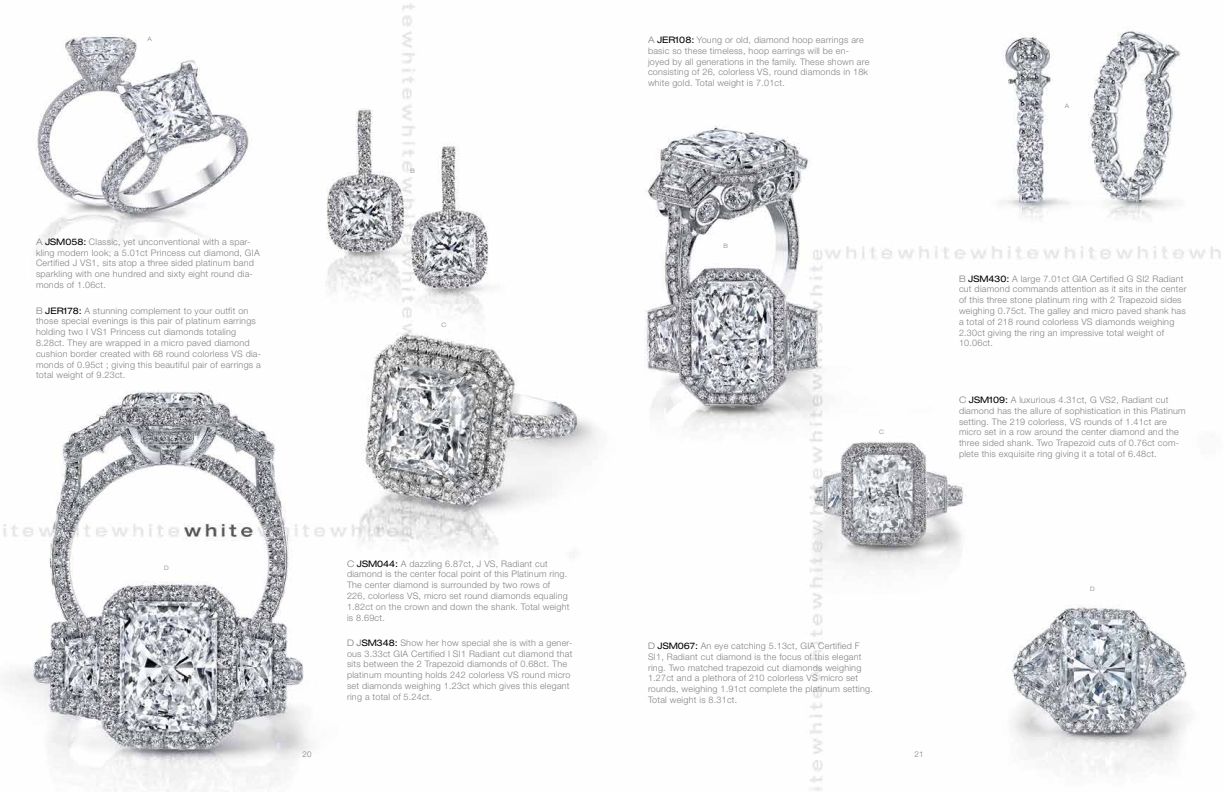
<style>
.page{position:relative;width:1224px;height:792px;background:#fff}
.page>*{position:absolute;margin:0;border:0;box-sizing:border-box;transform-origin:0 0}
.t1{font:300 9px/10.8px "Helvetica Neue";letter-spacing:.025em;color:#808285}
.t2{font:300 8px "Helvetica Neue";color:#808285}
.t3{font:300 expanded 6px "Helvetica Neue";color:#808285}
.s1{font-stretch:expanded}
.s2{font-weight:400;font-stretch:expanded;color:#000}
.s3{font-weight:400;font-stretch:expanded}
</style>
<div class="page">
<img style="left:3px;top:4px;width:1218px;height:788px">
<p class="t3" style="left:148px;top:35px;width:6px">A</p>
<p class="t1" style="left:648px;top:34px;width:223px"><span class="s1">A</span> <span class="s2">JER108:</span> Young or old, diamond hoop earrings are basic so these timeless, hoop earrings will be en&shy;joyed by all generations in the family. These shown are consisting of 26, colorless VS, round diamonds in 18k white gold. Total weight is 7.01ct.</p>
<p class="t3" style="left:1065px;top:102px;width:6px">A</p>
<p class="t3" style="left:410px;top:167px;width:6px">B</p>
<p class="t1" style="left:36px;top:236px;width:225px"><span class="s1">A</span> <span class="s2">JSM058:</span> Classic, yet unconventional with a spar&shy;kling modern look; a 5.01ct Princess cut diamond, GIA Certified J VS1, sits atop a three sided platinum band sparkling with one hundred and sixty eight round dia&shy;monds of 1.06ct.</p>
<p class="t1" style="left:36px;top:305px;width:227px"><span class="s1">B</span> <span class="s2">JER178:</span> A stunning complement to your outfit on those special evenings is this pair of platinum earrings holding two I VS1 Princess cut diamonds totaling 8.28ct. They are wrapped in a micro paved diamond cushion border created with 68 round colorless VS dia&shy;monds of 0.95ct ; giving this beautiful pair of earrings a total weight of 9.23ct.</p>
<p class="t3" style="left:441px;top:321px;width:6px">C</p>
<p class="t3" style="left:724px;top:242px;width:6px">B</p>
<p class="t1" style="left:959px;top:273px;width:229px"><span class="s1">B</span> <span class="s2">JSM430:</span> A large 7.01ct GIA Certified G SI2 Radiant cut diamond commands attention as it sits in the center of this three stone platinum ring with 2 Trapezoid sides weighing 0.75ct. The galley and micro paved shank has a total of 218 round colorless VS diamonds weighing 2.30ct giving the ring an impressive total weight of 10.06ct.</p>
<p class="t3" style="left:879px;top:429px;width:6px">C</p>
<p class="t1" style="left:959px;top:394px;width:228px"><span class="s1">C</span> <span class="s2">JSM109:</span> A luxurious 4.31ct, G VS2, Radiant cut diamond has the allure of sophistication in this Platinum setting. The 219 colorless, VS rounds of 1.41ct are micro set in a row around the center diamond and the three sided shank. Two Trapezoid cuts of 0.76ct com&shy;plete this exquisite ring giving it a total of 6.48ct.</p>
<p class="t3" style="left:164px;top:564px;width:6px">D</p>
<p class="t1" style="left:347px;top:558px;width:224px"><span class="s1">C</span> <span class="s2">JSM044:</span> A dazzling 6.87ct, J VS, Radiant cut diamond is the center focal point of this Platinum ring.<br>The center diamond is surrounded by two rows of 226, colorless VS, micro set round diamonds equaling 1.82ct on the crown and down the shank. Total weight is 8.69ct.</p>
<p class="t1" style="left:347px;top:637px;width:227px"><span class="s1">D</span> <span class="s3">J</span><span class="s2">SM348:</span> Show her how special she is with a gener&shy;ous 3.33ct GIA Certified I SI1 Radiant cut diamond that sits between the 2 Trapezoid diamonds of 0.68ct. The platinum mounting holds 242 colorless VS round micro set diamonds weighing 1.23ct which gives this elegant ring a total of 5.24ct.</p>
<p class="t1" style="left:648px;top:640px;width:226px"><span class="s1">D</span> <span class="s2">JSM067:</span> An eye catching 5.13ct, GIA Certified F SI1, Radiant cut diamond is the focus of this elegant ring. Two matched trapezoid cut diamonds weighing 1.27ct and a plethora of 210 colorless VS micro set rounds, weighing 1.91ct complete the platinum setting.<br>Total weight is 8.31ct.</p>
<p class="t3" style="left:1090px;top:586px;width:6px">D</p>
<p class="t2" style="left:303px;top:749px;width:10px">20</p>
<p class="t2" style="left:915px;top:749px;width:10px">21</p>
</div>
